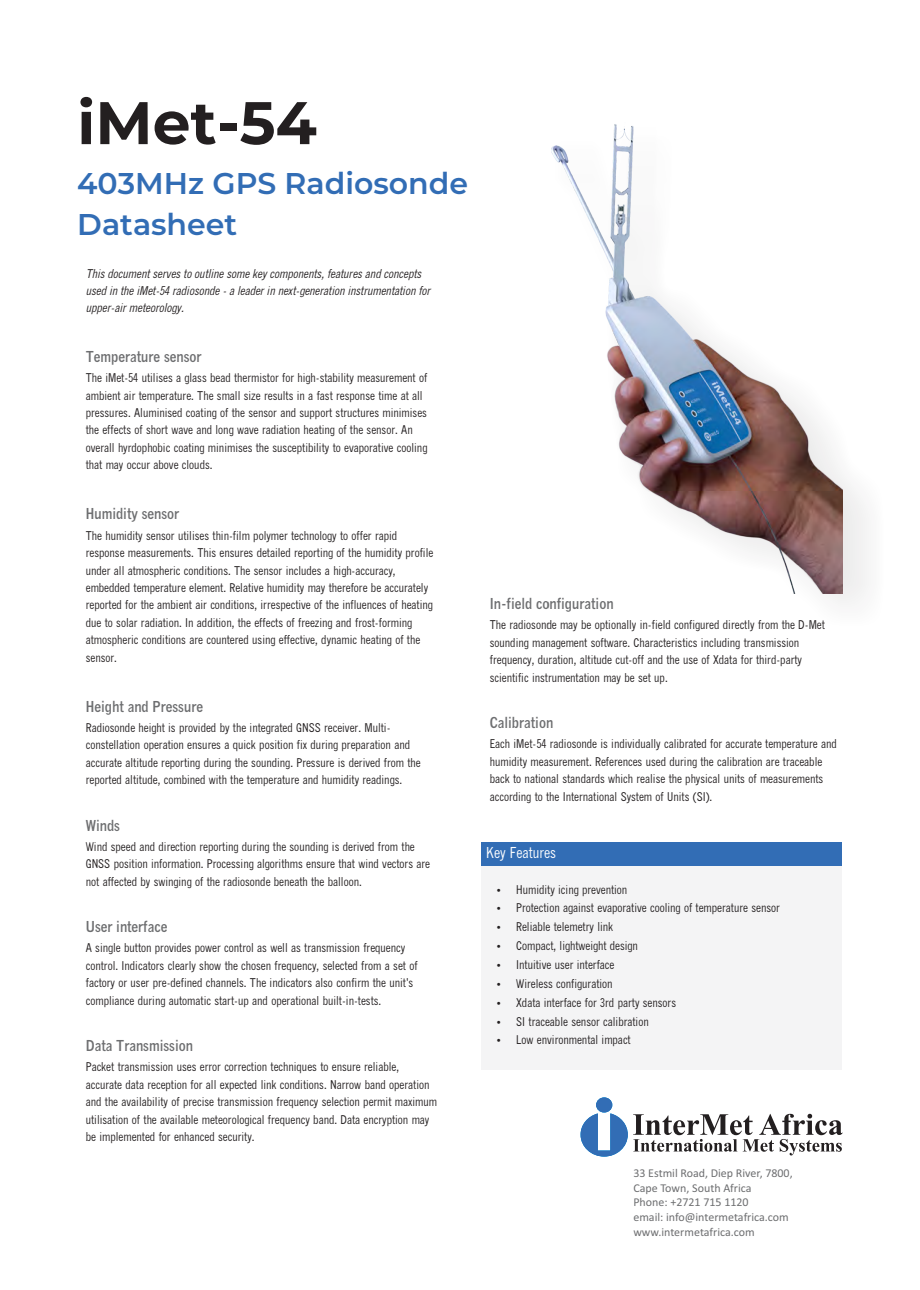
<style>
.page{position:relative;width:920px;height:1290px;background:#fff}
.page>*{position:absolute;margin:0;border:0;box-sizing:border-box;transform-origin:0 0}
.t1{font:700 60px "Montserrat";color:#231f20}
.t2{font:600 30px/41.4px "Montserrat";color:#326db5}
.t3{font:700 15px "Quick Type Condensed";color:#6d6e70}
.t4{font:15px "Quick Type Condensed";color:#fff}
.t5{font:12px/17.4px "Quick Type Condensed";color:#231f20}
.t6{font:italic 12px/17.1px "Quick Type Condensed";color:#231f20}
.t7{font:12px/14.7px "Calibri";color:#6d6e70}
.s1{font-family:"Quick Type II Condensed"}
</style>
<div class="page">
<div style="left:481px;top:865px;width:361px;height:205px;background:#f4f4f5"></div>
<div style="left:481px;top:842px;width:361px;height:23px;background:#326db5"></div>
<div style="left:597px;top:1098px;width:15px;height:14px;background:#3177bc;border-radius:50%"></div>
<svg style="left:580px;top:1113px;width:263px;height:44px"></svg>
<div style="left:596px;top:1097px;width:16px;height:15px;background:#326db5;border:1px solid #326db5;border-radius:50%"></div>
<div style="left:548px;top:113px;width:335px;height:515px;background:#231f20;opacity:.1"></div>
<img style="left:551px;top:122px;width:292px;height:472px">
<h1 class="t1" style="left:77px;top:86px;width:241px">iMet-54</h1>
<h2 class="t2" style="left:77px;top:162px;width:392px">403MHz GPS Radiosonde<br>Datasheet</h2>
<p class="t6" style="left:86px;top:266px;width:346px">This document serves to outline some key components, features and concepts used in the iMet-54 radiosonde - a leader in next-generation instrumentation for upper-air meteorology.</p>
<p class="t3" style="left:86px;top:348px;width:117px">Temperature sensor</p>
<p class="t5" style="left:86px;top:370px;width:343px">The iMet-54 utilises a glass bead thermistor for high-stability measurement of ambient air temperature. The small size results in a fast response time at all pressures. Aluminised coating of the sensor and support structures minimises the effects of short wave and long wave radiation heating of the sensor. An overall hyrdophobic coating minimises the susceptibility to evaporative cooling that may occur above clouds.</p>
<p class="t3" style="left:86px;top:505px;width:95px">Humidity sensor</p>
<p class="t5" style="left:86px;top:528px;width:349px">The humidity sensor utilises thin-film polymer technology to offer rapid response measurements. This ensures detailed reporting of the humidity profile under all atmospheric conditions. The sensor includes a high-accuracy, embedded temperature element. Relative humidity may therefore be accurately reported for the ambient air conditions, irrespective of the influences of heating due to solar radiation. In addition, the effects of freezing and frost-forming atmospheric conditions are countered using effective, dynamic heating of the sensor.</p>
<p class="t3" style="left:86px;top:697px;width:119px">Height and Pressure</p>
<p class="t5" style="left:86px;top:720px;width:336px">Radiosonde height is provided by the integrated GNSS receiver. Multi&shy;constellation operation ensures a quick position fix during preparation and accurate altitude reporting during the sounding. Pressure is derived from the reported altitude, combined with the temperature and humidity readings.</p>
<p class="t3" style="left:86px;top:816px;width:36px">Winds</p>
<p class="t5" style="left:86px;top:839px;width:346px">Wind speed and direction reporting during the sounding is derived from the<br>GNSS position information. Processing algorithms ensure that wind vectors are not affected by swinging of the radiosonde beneath the balloon.</p>
<p class="t3" style="left:86px;top:918px;width:83px">User interface</p>
<p class="t5" style="left:86px;top:940px;width:333px">A single button provides power control as well as transmission frequency control. Indicators clearly show the chosen frequency, selected from a set of factory or user pre-defined channels. The indicators also confirm the unit<span class="s1">'</span>s compliance during automatic start-up and operational built-in-tests.</p>
<p class="t3" style="left:86px;top:1037px;width:109px">Data Transmission</p>
<p class="t5" style="left:86px;top:1059px;width:353px">Packet transmission uses error correction techniques to ensure reliable, accurate data reception for all expected link conditions. Narrow band operation and the availability of precise transmission frequency selection permit maximum utilisation of the available meteorological frequency band. Data encryption may be implemented for enhanced security.</p>
<p class="t3" style="left:490px;top:595px;width:125px">In-field configuration</p>
<p class="t5" style="left:490px;top:617px;width:337px">The radiosonde may be optionally in-field configured directly from the D-Met sounding management software. Characteristics including transmission frequency, duration, altitude cut-off and the use of Xdata for third-party scientific instrumentation may be set up.</p>
<p class="t3" style="left:490px;top:714px;width:65px">Calibration</p>
<p class="t5" style="left:490px;top:736px;width:349px">Each iMet-54 radiosonde is individually calibrated for accurate temperature and humidity measurement. References used during the calibration are traceable back to national standards which realise the physical units of measurements according to the International System of Units (SI).</p>
<p class="t4" style="left:486px;top:847px;width:72px">Key Features</p>
<p class="t5" style="left:516px;top:881px;width:265px;line-height:18.9px">Humidity icing prevention<br>Protection against evaporative cooling of temperature sensor<br>Reliable telemetry link<br>Compact, lightweight design<br>Intuitive user interface<br>Wireless configuration<br>Xdata interface for 3rd party sensors<br>SI traceable sensor calibration<br>Low environmental impact</p>
<p class="t7" style="left:633px;top:1167px;width:161px">33 Estmil Road, Diep River, 7800,<br>Cape Town, South Africa<br>Phone: +2721 715 1120<br>email: info@intermetafrica.com www.intermetafrica.com</p>
</div>
